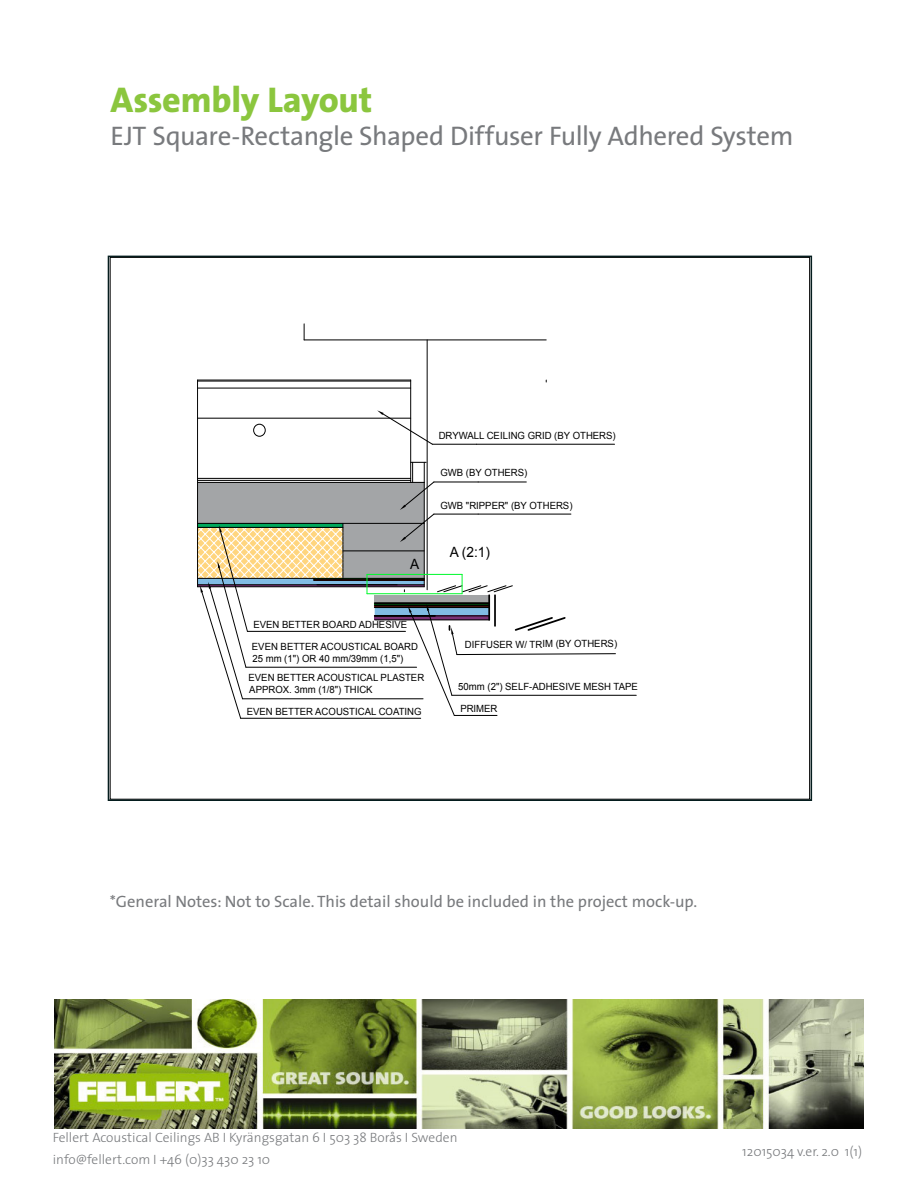
<style>
.page{position:relative;width:918px;height:1188px;background:#fff}
.page>*{position:absolute;margin:0;border:0;box-sizing:border-box;transform-origin:0 0}
.t1{font:800 36px "The Sans";letter-spacing:-.005em;color:#8bc63e}
.t2{font:27px "The Sans";letter-spacing:-.015em;color:#787a7d}
.Brödtext_Inst_Guide{font:16.5px "The Sans";color:#787a7d}
.t3{font:14.1px "Arial";color:#000;scale:.96 1}
.t4{font:300 13.5px "The Sans";color:#787a7d}
.t5{font:9.9px/11.9px "Arial";color:#000;scale:.96 1}
</style>
<div class="page">
<img style="left:54px;top:999px;width:810px;height:130px">
<hr style="left:198px;top:418px;width:213px;height:1px;background:#000">
<hr style="left:198px;top:388px;width:213px;height:1px;background:#000">
<hr style="left:198px;top:380px;width:213px;height:1px;background:#000">
<hr style="left:304px;top:339px;width:242px;height:1px;background:#000">
<svg style="left:198px;top:381px;width:212px;height:1px"></svg>
<hr style="left:197px;top:380px;width:1px;height:207px;background:#000">
<div style="left:253px;top:424px;width:13px;height:13px;border:1px solid #000;border-radius:50%"></div>
<hr style="left:427px;top:340px;width:1px;height:250px;background:#000">
<hr style="left:410px;top:380px;width:1px;height:102px;background:#000">
<svg style="left:304px;top:324px;width:1px;height:16px"></svg>
<hr style="left:477px;top:444px;width:138px;height:1px;background:#000">
<hr style="left:432px;top:444px;width:45px;height:1px;background:#000">
<svg style="left:377px;top:410px;width:57px;height:35px"></svg>
<hr style="left:452px;top:695px;width:184px;height:1px;background:#000">
<svg style="left:198px;top:462px;width:418px;height:257px"></svg>
<p class="t1" style="left:110px;top:70px;width:264px">Assembly Layout</p>
<p class="t2" style="left:110px;top:113px;width:685px">EJT Square-Rectangle Shaped Diffuser Fully Adhered System</p>
<p class="t5" style="left:439px;top:429px;width:186px">DRYWALL CEILING GRID (BY OTHERS)</p>
<p class="t5" style="left:440px;top:467px;width:92px">GWB (BY OTHERS)</p>
<p class="t3" style="left:410px;top:555px;width:11px">A</p>
<p class="t5" style="left:440px;top:499px;width:139px">GWB "RIPPER" (BY OTHERS)</p>
<p class="t3" style="left:450px;top:543px;width:43px">A (2:1)</p>
<p class="t5" style="left:253px;top:618px;width:162px">EVEN BETTER BOARD ADHESIVE</p>
<p class="t5" style="left:252px;top:641px;width:175px">EVEN BETTER ACOUSTICAL BOARD<br>25 mm (1") OR 40 mm/39mm (1,5")</p>
<p class="t5" style="left:249px;top:672px;width:185px">EVEN BETTER ACOUSTICAL PLASTER<br>APPROX. 3mm (1/8") THICK</p>
<p class="t5" style="left:247px;top:705px;width:184px">EVEN BETTER ACOUSTICAL COATING</p>
<p class="t5" style="left:465px;top:638px;width:160px">DIFFUSER W/ TRIM (BY OTHERS)</p>
<p class="t5" style="left:458px;top:680px;width:189px">50mm (2") SELF-ADHESIVE MESH TAPE</p>
<p class="t5" style="left:460px;top:703px;width:40px">PRIMER</p>
<p class="Brödtext_Inst_Guide" style="left:110px;top:888px;width:589px">*General Notes: Not to Scale. This detail should be included in the project mock-up.</p>
<p class="t4" style="left:53px;top:1127px;width:406px">Fellert Acoustical Ceilings AB I Kyrängsgatan 6 I 503 38 Borås I Sweden</p>
<p class="t4" style="left:53px;top:1148px;width:219px">info@fellert.com I +46 (0)33 430 23 10</p>
<p class="t4" style="left:742px;top:1140px;width:121px">12015034 v.er. 2.0 1(1)</p>
</div>
